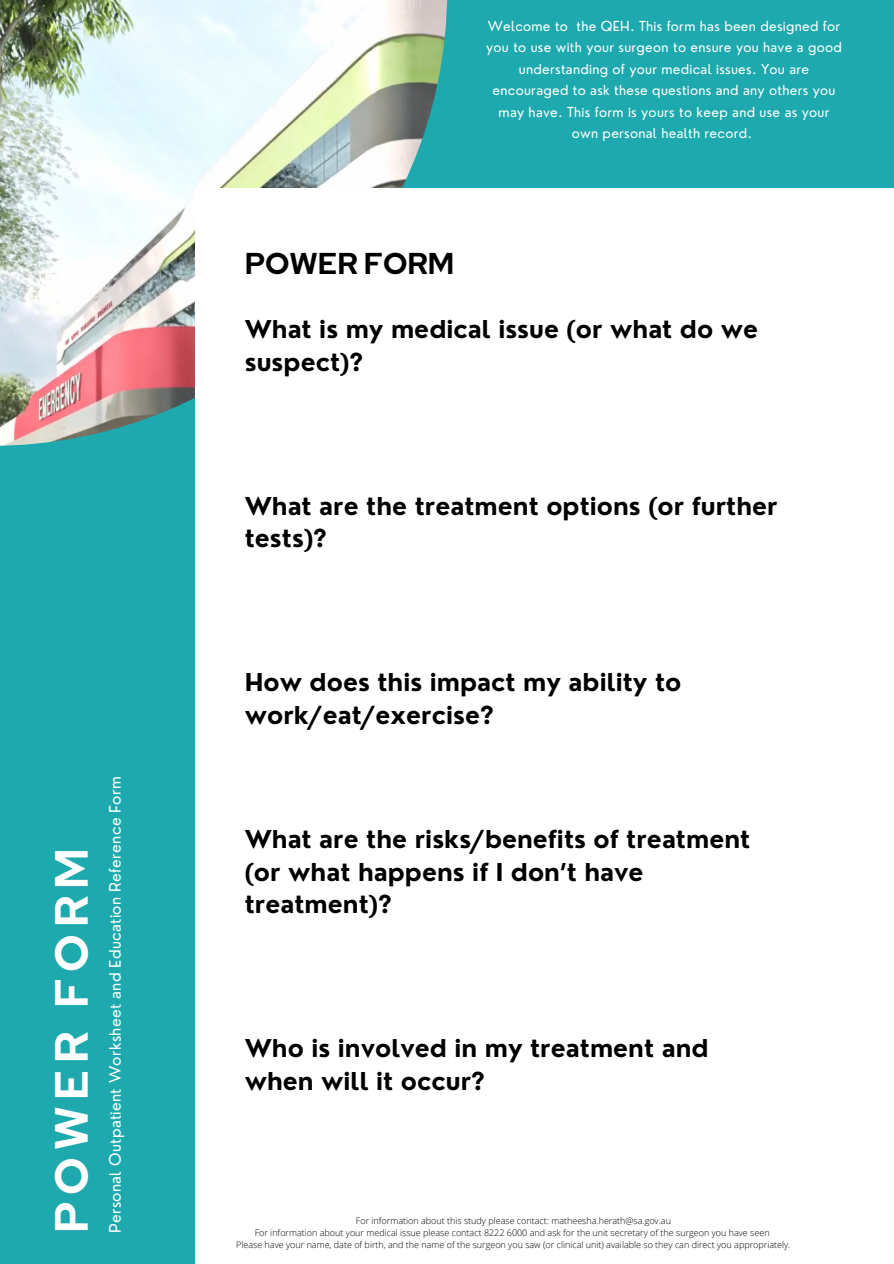
<style>
.page{position:relative;width:894px;height:1264px;background:#fff}
.page>*{position:absolute;margin:0;border:0;box-sizing:border-box;transform-origin:0 0}
.t1{font:700 46.2px "Red Hat Display";letter-spacing:.15em;color:#fff}
.t2{font:700 30px "Red Hat Display";color:#000}
.t3{font:700 24px/32.7px "Nourd";color:#000}
.t4{font:15.45px "Nourd";letter-spacing:.02em;color:#fff}
.t5{font:13.5px/21.5px "Nourd";letter-spacing:.02em;color:#fff;text-align:center}
.t6{font:300 9px "Open Sans";color:#000}
</style>
<div class="page">
<div style="left:0;top:0;width:893px;height:1263px;background:#1da9ad"></div>
<img style="left:0;top:0;width:447px;height:446px">
<div style="left:195px;top:188px;width:698px;height:1075px;background:#fff"></div>
<p class="t1" style="left:41px;top:1233px;width:387px;rotate:-90deg">POWER FORM</p>
<p class="t4" style="left:105px;top:1233px;width:458px;rotate:-90deg">Personal Outpatient Worksheet and Education Reference Form</p>
<p class="t5" style="left:486px;top:15px;width:357px">Welcome to the QEH. This form has been designed for you to use with your surgeon to ensure you have a good understanding of your medical issues. You are encouraged to ask these questions and any others you may have. This form is yours to keep and use as your own personal health record.</p>
<p class="t2" style="left:245px;top:243px;width:211px">POWER FORM</p>
<p class="t3" style="left:245px;top:313px;width:515px">What is my medical issue (or what do we suspect)?</p>
<p class="t3" style="left:245px;top:489px;width:534px">What are the treatment options (or further tests)?</p>
<p class="t3" style="left:245px;top:666px;width:438px">How does this impact my ability to work/eat/exercise?</p>
<p class="t3" style="left:245px;top:822px;width:507px">What are the risks/benefits of treatment (or what happens if I don’t have treatment)?</p>
<p class="t3" style="left:245px;top:1031px;width:465px">Who is involved in my treatment and when will it occur?</p>
<p class="t6" style="left:356px;top:1214px;width:316px">For information about this study please contact: matheesha.herath@sa.gov.au</p>
<p class="t6" style="left:254px;top:1226px;width:516px">For information about your medical issue please contact 8222 6000 and ask for the unit secretary of the surgeon you have seen</p>
<p class="t6" style="left:236px;top:1238px;width:555px">Please have your name, date of birth, and the name of the surgeon you saw (or clinical unit) available so they can direct you appropriately.</p>
</div>
